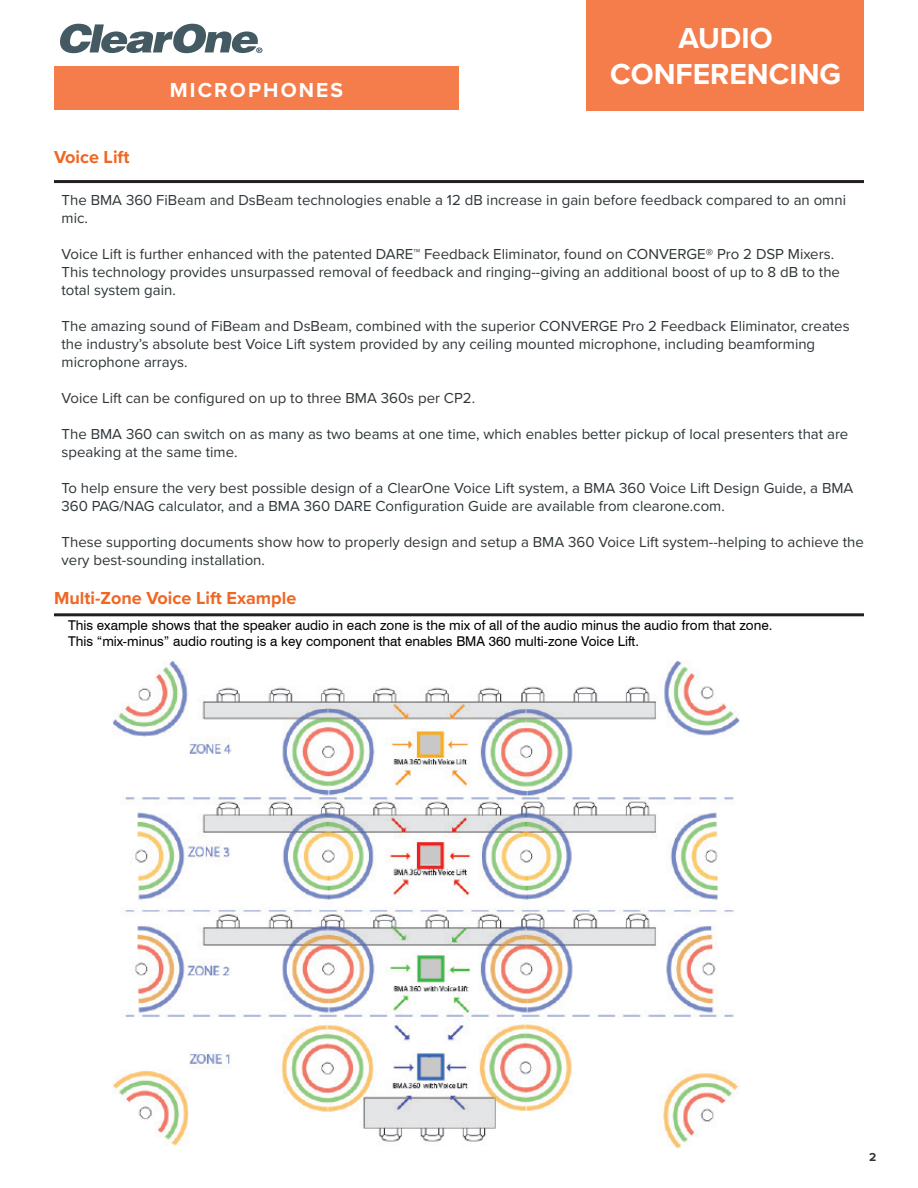
<style>
.page{position:relative;width:918px;height:1188px;background:#fff}
.page>*{position:absolute;margin:0;border:0;box-sizing:border-box;transform-origin:0 0}
.t1{font:700 30px/36px "Proxima Nova";color:#fff;text-align:center}
.t2{font:700 21px "Proxima Nova";letter-spacing:.1em;color:#fff}
.t3{font:700 18px "Proxima Nova";color:#f06623}
.t4{font:15px/18px "Proxima Nova";color:#2e3538}
.Body_Copy{font:13.5px "Swiss 721 BT";color:#000}
.t5{font:700 12px "Proxima Nova";color:#2e3538}
</style>
<div class="page">
<img style="left:112px;top:660px;width:627px;height:489px">
<div style="left:587px;top:0;width:277px;height:110px;background:#f47d4b"></div>
<div style="left:54px;top:66px;width:405px;height:44px;background:#f47d4b"></div>
<svg style="left:60px;top:24px;width:203px;height:29px"></svg>
<hr style="left:54px;top:180px;width:810px;height:3px;background:#231f20">
<hr style="left:54px;top:613px;width:810px;height:3px;background:#231f20">
<p class="t3" style="left:54px;top:144px;width:77px">Voice Lift</p>
<h2 class="t2" style="left:170px;top:75px;width:175px">MICROPHONES</h2>
<h1 class="t1" style="left:610px;top:19px;width:232px">AUDIO<br>CONFERENCING</h1>
<p class="t4" style="left:62px;top:191px;width:786px">The BMA 360 FiBeam and DsBeam technologies enable a 12 dB increase in gain before feedback compared to an omni mic.</p>
<p class="t4" style="left:62px;top:245px;width:780px">Voice Lift is further enhanced with the patented DARE™ Feedback Eliminator, found on CONVERGE® Pro 2 DSP Mixers.<br>This technology provides unsurpassed removal of feedback and ringing--giving an additional boost of up to 8 dB to the total system gain.</p>
<p class="t4" style="left:62px;top:317px;width:790px">The amazing sound of FiBeam and DsBeam, combined with the superior CONVERGE Pro 2 Feedback Eliminator, creates the industry’s absolute best Voice Lift system provided by any ceiling mounted microphone, including beamforming microphone arrays.</p>
<p class="t4" style="left:62px;top:389px;width:415px">Voice Lift can be configured on up to three BMA 360s per CP2.</p>
<p class="t4" style="left:62px;top:425px;width:788px">The BMA 360 can switch on as many as two beams at one time, which enables better pickup of local presenters that are speaking at the same time.</p>
<p class="t4" style="left:62px;top:479px;width:793px">To help ensure the very best possible design of a ClearOne Voice Lift system, a BMA 360 Voice Lift Design Guide, a BMA<br>360 PAG/NAG calculator, and a BMA 360 DARE Configuration Guide are available from clearone.com.</p>
<p class="t4" style="left:62px;top:533px;width:804px">These supporting documents show how to properly design and setup a BMA 360 Voice Lift system--helping to achieve the very best-sounding installation.</p>
<p class="t3" style="left:54px;top:585px;width:244px">Multi-Zone Voice Lift Example</p>
<p class="Body_Copy" style="left:68px;top:617px;width:706px">This example shows that the speaker audio in each zone is the mix of all of the audio minus the audio from that zone.</p>
<p class="Body_Copy" style="left:68px;top:633px;width:573px">This “mix-minus” audio routing is a key component that enables BMA 360 multi-zone Voice Lift.</p>
<p class="t5" style="left:869px;top:1148px;width:9px">2</p>
</div>
